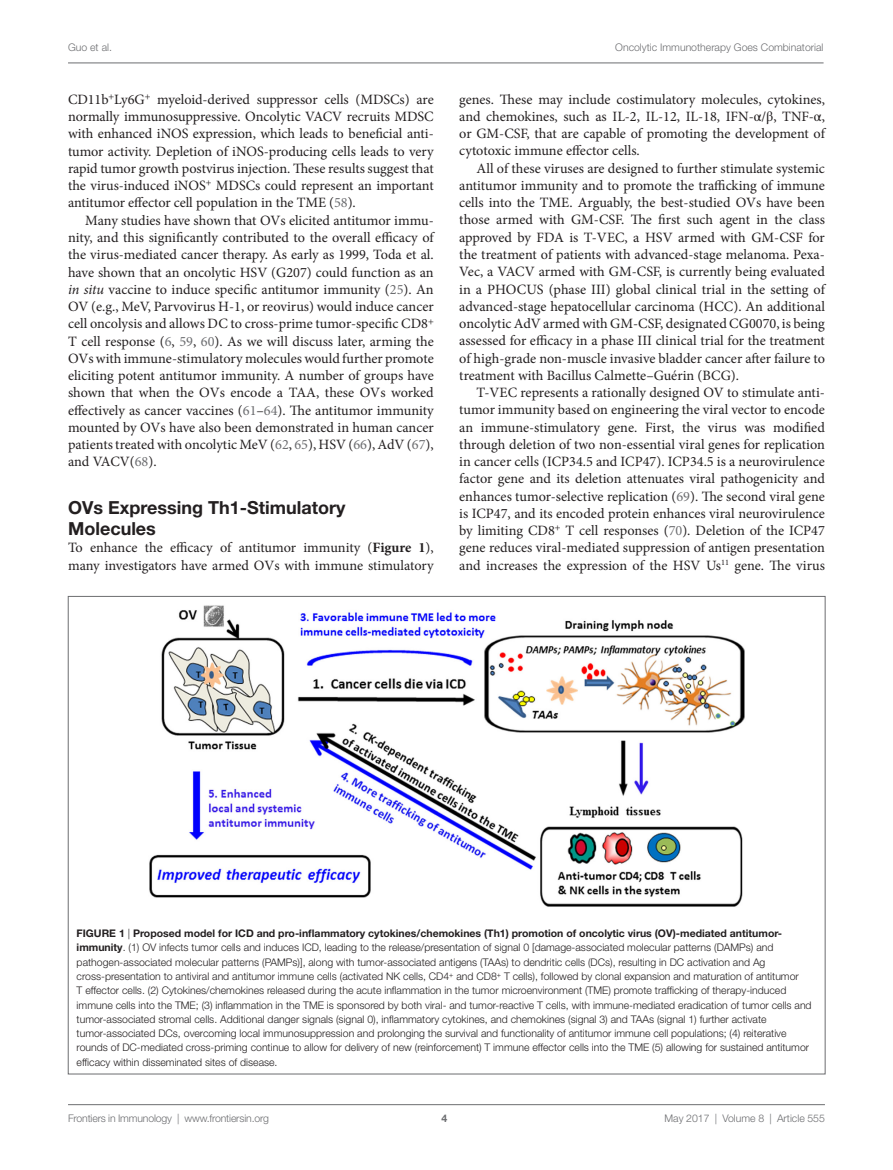
<style>
.page{position:relative;width:893px;height:1170px;background:#fff}
.page>*{position:absolute;margin:0;border:0;box-sizing:border-box;transform-origin:0 0}
.t1{font:700 18px/21px "Helvetica Neue LT Std";color:#231f20}
.t2{font:14.25px/17.2px "Minion Pro";letter-spacing:-.005em;color:#231f20;text-align:justify}
.t3{font:300 10.5px/14.2px "Helvetica Neue LT Std";color:#231f20}
.t4{font:300 10.5px "Helvetica Neue LT Std";color:#6c6d70}
.t5{font:700 10.5px "Helvetica Neue LT Std";color:#231f20}
.t6{font:700 10.5px "Helvetica Neue LT Std";color:#6c6d70}
.s1{color:#6c6d70}
.s2{font-style:italic}
.s3{font-weight:700}
.s4{font-family:"STIX General"}
</style>
<div class="page">
<img style="left:149px;top:605px;width:596px;height:302px">
<hr style="left:68px;top:63px;width:756px;height:1px;background:#6c6d70">
<hr style="left:68px;top:1104px;width:757px;height:1px;background:#6c6d70">
<p class="t4" style="left:68px;top:41px;width:45px">Guo et al.</p>
<p class="t4" style="left:615px;top:41px;width:210px">Oncolytic Immunotherapy Goes Combinatorial</p>
<p class="t2" style="left:68px;top:91px;width:367px">CD11b<sup>+</sup>Ly6G<sup>+</sup> myeloid-derived suppressor cells (MDSCs) are normally immunosuppressive. Oncolytic VACV recruits MDSC with enhanced iNOS expression, which leads to beneficial anti&shy;tumor activity. Depletion of iNOS-producing cells leads to very rapid tumor growth postvirus injection. These results suggest that the virus-induced iNOS<sup>+</sup> MDSCs could represent an important antitumor effector cell population in the TME (<span class="s1">58</span>).</p>
<p class="t2" style="left:68px;top:211px;width:367px;text-indent:17px">Many studies have shown that OVs elicited antitumor immu&shy;nity, and this significantly contributed to the overall efficacy of the virus-mediated cancer therapy. As early as 1999, Toda et al. have shown that an oncolytic HSV (G207) could function as an <span class="s2">in situ</span> vaccine to induce specific antitumor immunity (<span class="s1">25</span>). An OV (e.g., MeV, Parvovirus H-1, or reovirus) would induce cancer cell oncolysis and allows DC to cross-prime tumor-specific CD8<sup>+ </sup>T cell response (<span class="s1">6</span>, <span class="s1">59</span>, <span class="s1">60</span>). As we will discuss later, arming the OVs with immune-stimulatory molecules would further promote eliciting potent antitumor immunity. A number of groups have shown that when the OVs encode a TAA, these OVs worked effectively as cancer vaccines (<span class="s1">61</span>–<span class="s1">64</span>). The antitumor immunity mounted by OVs have also been demonstrated in human cancer patients treated with oncolytic MeV (<span class="s1">62</span>, <span class="s1">65</span>), HSV (<span class="s1">66</span>), AdV (<span class="s1">67</span>), and VACV(<span class="s1">68</span>).</p>
<p class="t1" style="left:68px;top:496px;width:279px">OVs Expressing Th1-Stimulatory<br>Molecules</p>
<p class="t2" style="left:68px;top:539px;width:367px">To enhance the efficacy of antitumor immunity (<span class="s3">Figure 1</span>), many investigators have armed OVs with immune stimulatory</p>
<p class="t2" style="left:459px;top:90px;width:367px">genes. These may include costimulatory molecules, cytokines, and chemokines, such as IL-2, IL-12, IL-18, IFN-<span class="s4">α</span>/<span class="s4">β</span>, TNF-<span class="s4">α</span>, or GM-CSF, that are capable of promoting the development of cytotoxic immune effector cells.</p>
<p class="t2" style="left:459px;top:159px;width:367px;text-indent:17px">All of these viruses are designed to further stimulate systemic antitumor immunity and to promote the trafficking of immune cells into the TME. Arguably, the best-studied OVs have been those armed with GM-CSF. The first such agent in the class approved by FDA is T-VEC, a HSV armed with GM-CSF for the treatment of patients with advanced-stage melanoma. Pexa-Vec, a VACV armed with GM-CSF, is currently being evaluated in a PHOCUS (phase III) global clinical trial in the setting of advanced-stage hepatocellular carcinoma (HCC). An additional oncolytic AdV armed with GM-CSF, designated CG0070, is being assessed for efficacy in a phase III clinical trial for the treatment of high-grade non-muscle invasive bladder cancer after failure to treatment with Bacillus Calmette–Guérin (BCG).</p>
<p class="t2" style="left:459px;top:384px;width:367px;text-indent:17px">T-VEC represents a rationally designed OV to stimulate anti&shy;tumor immunity based on engineering the viral vector to encode an immune-stimulatory gene. First, the virus was modified through deletion of two non-essential viral genes for replication in cancer cells (ICP34.5 and ICP47). ICP34.5 is a neurovirulence factor gene and its deletion attenuates viral pathogenicity and enhances tumor-selective replication (<span class="s1">69</span>). The second viral gene is ICP47, and its encoded protein enhances viral neurovirulence by limiting CD8<sup>+</sup> T cell responses (<span class="s1">70</span>). Deletion of the ICP47 gene reduces viral-mediated suppression of antigen presentation and increases the expression of the HSV Us<sup>11</sup> gene. The virus</p>
<p class="t3" style="left:77px;top:926px;width:736px;text-indent:33px"><span class="s3">e 1</span> | <span class="s3">Proposed model for ICD and pro-inflammatory cytokines/chemokines (Th1) promotion of oncolytic virus (OV)-mediated antitumor&shy;immunity</span>. (1) OV infects tumor cells and induces ICD, leading to the release/presentation of signal 0 [damage-associated molecular patterns (DAMPs) and pathogen-associated molecular patterns (PAMPs)], along with tumor-associated antigens (TAAs) to dendritic cells (DCs), resulting in DC activation and Ag cross-presentation to antiviral and antitumor immune cells (activated NK cells, CD4<sup>+</sup> and CD8<sup>+</sup> T cells), followed by clonal expansion and maturation of antitumor<br>T effector cells. (2) Cytokines/chemokines released during the acute inflammation in the tumor microenvironment (TME) promote trafficking of therapy-induced immune cells into the TME; (3) inflammation in the TME is sponsored by both viral- and tumor-reactive T cells, with immune-mediated eradication of tumor cells and tumor-associated stromal cells. Additional danger signals (signal 0), inflammatory cytokines, and chemokines (signal 3) and TAAs (signal 1) further activate tumor-associated DCs, overcoming local immunosuppression and prolonging the survival and functionality of antitumor immune cell populations; (4) reiterative rounds of DC-mediated cross-priming continue to allow for delivery of new (reinforcement) T immune effector cells into the TME (5) allowing for sustained antitumor efficacy within disseminated sites of disease.</p>
<p class="t5" style="left:77px;top:926px;width:18px">Figur</p>
<p class="t4" style="left:68px;top:1111px;width:203px">Frontiers in Immunology | www.frontiersin.org</p>
<p class="t4" style="left:665px;top:1111px;width:162px">May 2017 | Volume 8 | Article 555</p>
<p class="t6" style="left:441px;top:1111px;width:7px">4</p>
</div>
